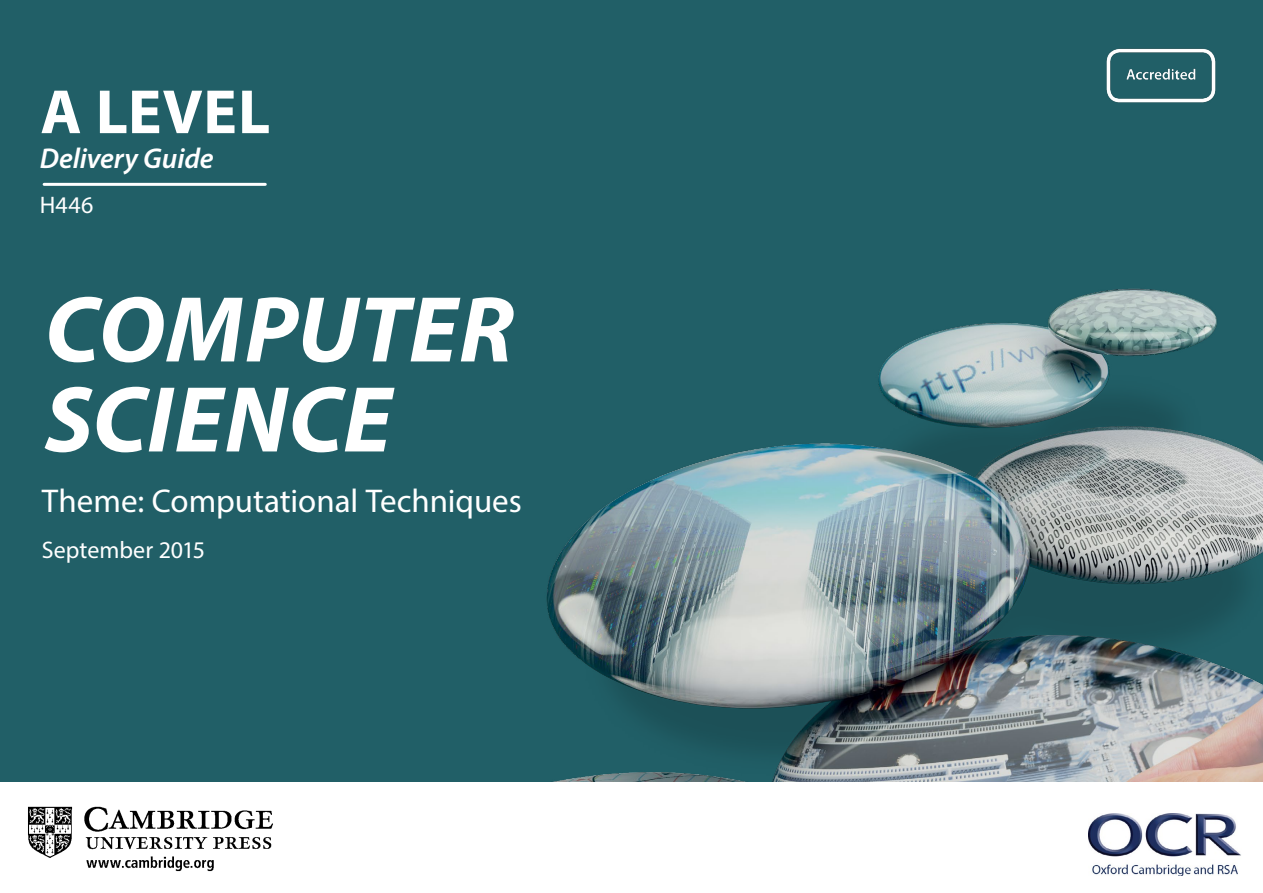
<style>
.page{position:relative;width:1263px;height:893px;background:#215f67}
.page>*{position:absolute;margin:0;border:0;box-sizing:border-box;transform-origin:0 0}
.Cover_main{font:italic 700 94.5px/90px "Myriad Pro";letter-spacing:.005em;color:#fff}
.Cover_1{font:700 63px "Myriad Pro";letter-spacing:.015em;color:#fff}
.Cover_secondary{font:33px "Myriad Pro";color:#fff}
.t1{font:italic 600 28.8px "Myriad Pro";letter-spacing:-.005em;color:#fff}
.code_text{font:24px "Myriad Pro";color:#fff}
</style>
<div class="page">
<img style="left:276px;top:288px;width:987px;height:495px">
<hr style="left:44px;top:183px;width:221px;height:3px;background:#fff">
<img style="left:1106px;top:48px;width:110px;height:55px">
<div style="left:0;top:783px;width:1263px;height:110px;background:#fff"></div>
<img style="left:28px;top:806px;width:245px;height:66px">
<img style="left:1088px;top:813px;width:153px;height:63px">
<p class="Cover_1" style="left:40px;top:71px;width:231px">A LEVEL</p>
<p class="t1" style="left:40px;top:140px;width:175px">Delivery Guide</p>
<h4 class="code_text" style="left:40px;top:190px;width:55px">H446</h4>
<p class="Cover_main" style="left:45px;top:282px;width:471px">COMPUTER<br>SCIENCE</p>
<p class="Cover_secondary" style="left:42px;top:480px;width:481px">Theme: Computational Techniques</p>
<h4 class="code_text" style="left:42px;top:535px;width:165px">September 2015</h4>
</div>
